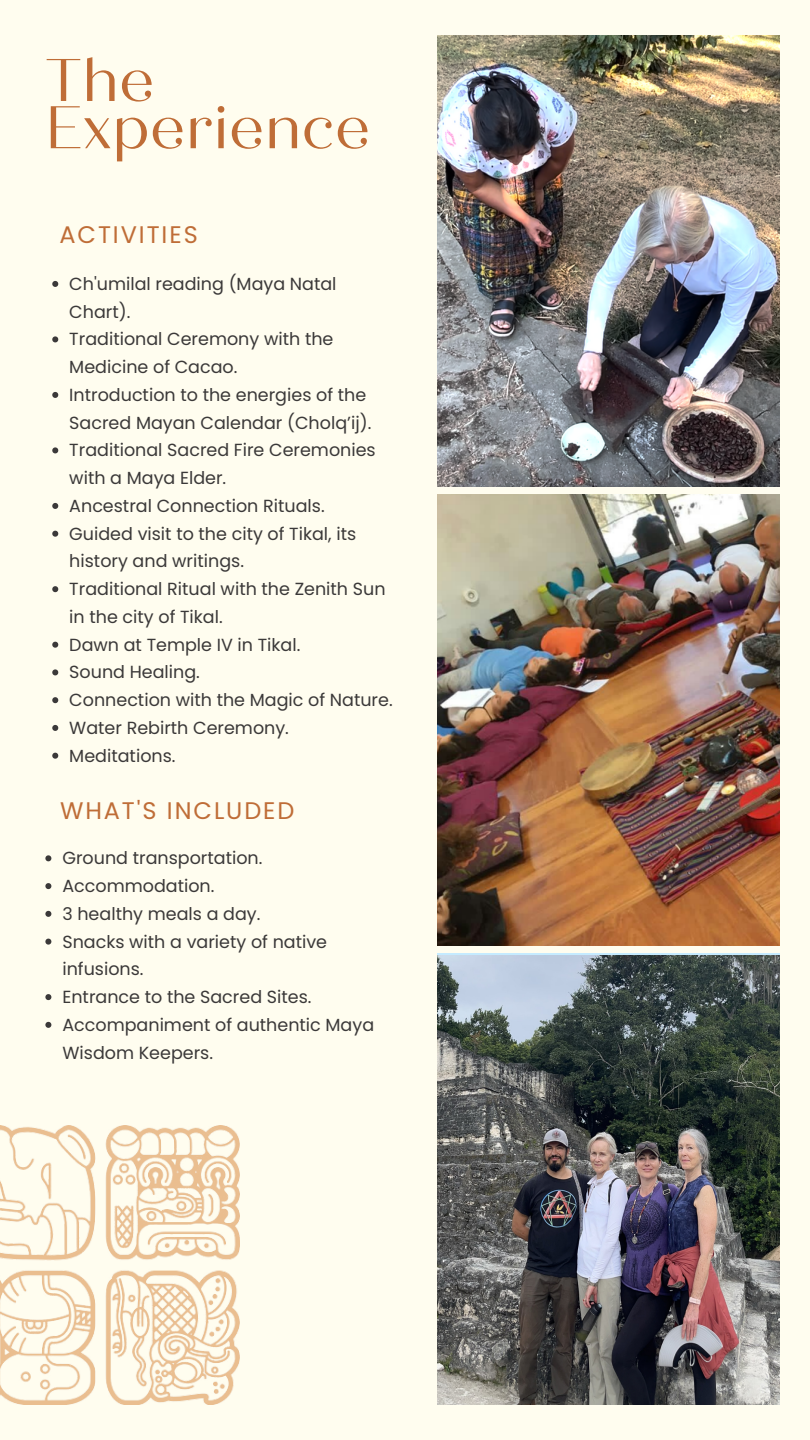
<style>
.page{position:relative;width:810px;height:1440px;background:#fffdef}
.page>*{position:absolute;margin:0;border:0;box-sizing:border-box;transform-origin:0 0}
.t1{font:60px "Quiche Display";color:#bf6d37}
.t2{font:24px "Poppins";letter-spacing:.08em;color:#bf6d37}
.t3{font:17.5px/27.8px "Poppins";color:#3b3939}
</style>
<div class="page">
<img style="left:438px;top:494px;width:342px;height:452px">
<img style="left:438px;top:36px;width:342px;height:451px">
<img style="left:438px;top:956px;width:342px;height:448px">
<svg style="left:52px;top:281px;width:6px;height:6px"></svg>
<svg style="left:52px;top:336px;width:6px;height:6px"></svg>
<svg style="left:52px;top:392px;width:6px;height:6px"></svg>
<svg style="left:52px;top:447px;width:6px;height:6px"></svg>
<svg style="left:52px;top:503px;width:6px;height:6px"></svg>
<svg style="left:52px;top:531px;width:6px;height:6px"></svg>
<svg style="left:52px;top:586px;width:6px;height:6px"></svg>
<svg style="left:52px;top:642px;width:6px;height:6px"></svg>
<svg style="left:52px;top:669px;width:6px;height:6px"></svg>
<svg style="left:52px;top:697px;width:6px;height:6px"></svg>
<svg style="left:52px;top:725px;width:6px;height:6px"></svg>
<svg style="left:52px;top:753px;width:6px;height:6px"></svg>
<svg style="left:45px;top:855px;width:6px;height:6px"></svg>
<svg style="left:45px;top:883px;width:6px;height:6px"></svg>
<svg style="left:45px;top:911px;width:6px;height:6px"></svg>
<svg style="left:45px;top:939px;width:6px;height:6px"></svg>
<svg style="left:45px;top:994px;width:6px;height:6px"></svg>
<svg style="left:45px;top:1022px;width:6px;height:6px"></svg>
<img style="left:0;top:1126px;width:239px;height:278px">
<p class="t1" style="left:45px;top:44px;width:111px">The</p>
<p class="t1" style="left:45px;top:92px;width:327px">Experience</p>
<p class="t2" style="left:60px;top:218px;width:140px">ACTIVITIES</p>
<p class="t3" style="left:69px;top:270px;width:269px">Ch'umilal reading (Maya Natal<br>Chart).</p>
<p class="t3" style="left:69px;top:325px;width:266px">Traditional Ceremony with the<br>Medicine of Cacao.</p>
<p class="t3" style="left:69px;top:381px;width:304px">Introduction to the energies of the<br>Sacred Mayan Calendar (Cholq’ij).</p>
<p class="t3" style="left:69px;top:436px;width:308px">Traditional Sacred Fire Ceremonies with a Maya Elder.</p>
<p class="t3" style="left:69px;top:492px;width:257px">Ancestral Connection Rituals.</p>
<p class="t3" style="left:69px;top:520px;width:288px">Guided visit to the city of Tikal, its history and writings.</p>
<p class="t3" style="left:69px;top:575px;width:318px">Traditional Ritual with the Zenith Sun in the city of Tikal.</p>
<p class="t3" style="left:69px;top:631px;width:233px">Dawn at Temple IV in Tikal.</p>
<p class="t3" style="left:69px;top:658px;width:132px">Sound Healing.</p>
<p class="t3" style="left:69px;top:686px;width:325px">Connection with the Magic of Nature.</p>
<p class="t3" style="left:69px;top:714px;width:221px">Water Rebirth Ceremony.</p>
<p class="t3" style="left:69px;top:742px;width:108px">Meditations.</p>
<p class="t2" style="left:60px;top:794px;width:236px">WHAT'S INCLUDED</p>
<p class="t3" style="left:62px;top:844px;width:202px">Ground transportation.</p>
<p class="t3" style="left:62px;top:872px;width:154px">Accommodation.</p>
<p class="t3" style="left:62px;top:900px;width:199px">3 healthy meals a day.</p>
<p class="t3" style="left:62px;top:928px;width:266px">Snacks with a variety of native infusions.</p>
<p class="t3" style="left:62px;top:983px;width:251px">Entrance to the Sacred Sites.</p>
<p class="t3" style="left:62px;top:1011px;width:313px">Accompaniment of authentic Maya<br>Wisdom Keepers.</p>
</div>
